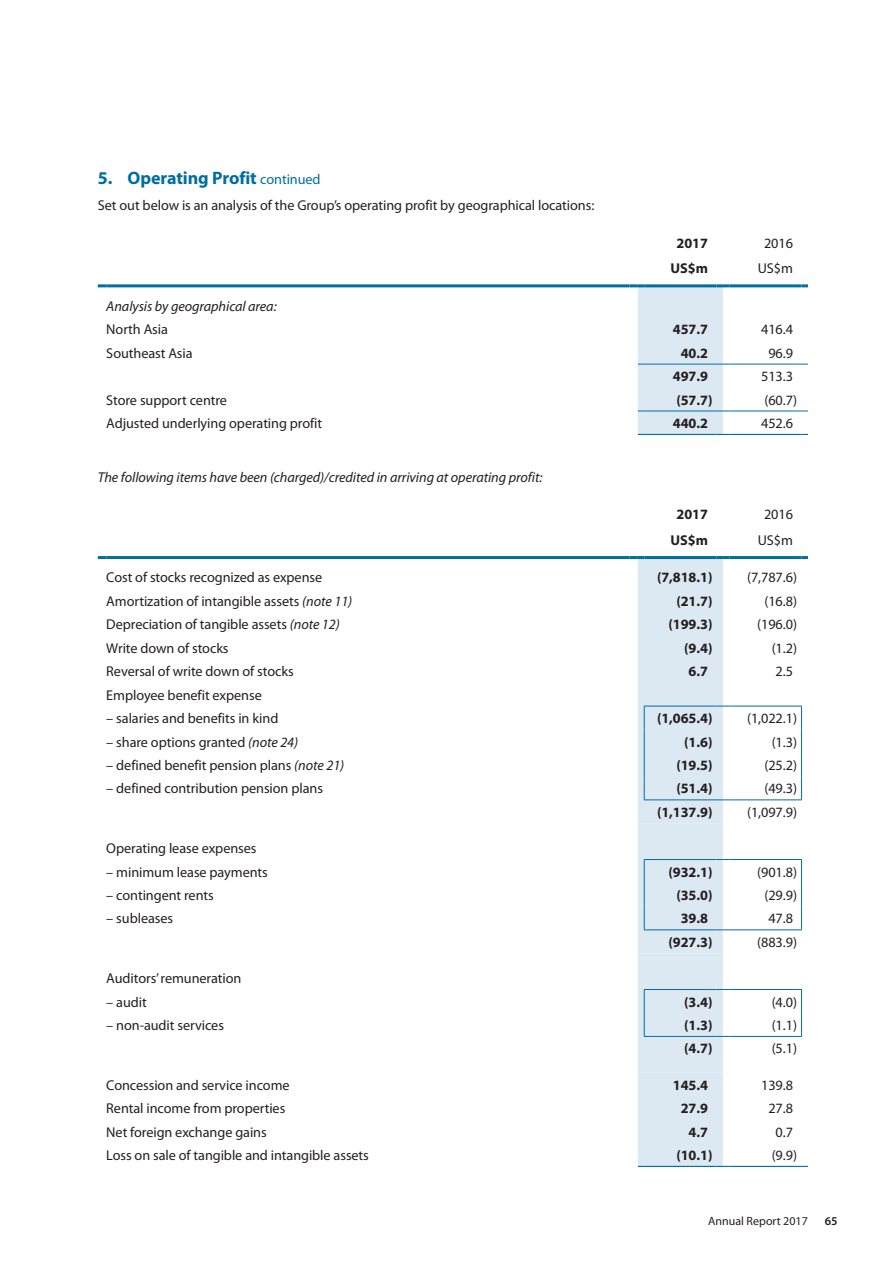
<style>
.page{position:relative;width:893px;height:1263px;background:#fff}
.page>*{position:absolute;margin:0;border:0;box-sizing:border-box;transform-origin:0 0}
.t1{font:700 18px "Myriad Pro";letter-spacing:-.005em;color:#006e9f}
.t2{font:14.25px "Myriad Pro";letter-spacing:-.005em;color:#231f20}
.t3{font:700 14.25px "Myriad Pro";letter-spacing:-.005em;color:#231f20}
.t4{font:italic 14.25px "Myriad Pro";letter-spacing:-.005em;color:#231f20}
.t5{font:12px "Myriad Pro";color:#231f20}
.t6{font:600 12px "Myriad Pro";color:#231f20}
.s1{font-weight:400;font-size:14.25px}
.s2{font-style:italic}
</style>
<div class="page">
<svg style="left:98px;top:284px;width:8px;height:3px"></svg>
<hr style="left:106px;top:284px;width:523px;height:3px;background:#006e9f">
<hr style="left:729px;top:284px;width:64px;height:3px;background:#006e9f">
<svg style="left:793px;top:284px;width:15px;height:3px"></svg>
<hr style="left:729px;top:434px;width:64px;height:1px;background:#006e9f">
<svg style="left:793px;top:434px;width:15px;height:1px"></svg>
<hr style="left:729px;top:411px;width:64px;height:1px;background:#006e9f">
<svg style="left:793px;top:411px;width:15px;height:1px"></svg>
<svg style="left:629px;top:284px;width:100px;height:151px;background:#d8e6f0"></svg>
<hr style="left:729px;top:364px;width:64px;height:1px;background:#006e9f">
<svg style="left:793px;top:364px;width:15px;height:1px"></svg>
<div style="left:638px;top:559px;width:85px;height:607px;background:#dce8f2"></div>
<hr style="left:644px;top:1166px;width:64px;height:1px;background:#006e9f">
<svg style="left:708px;top:1166px;width:21px;height:1px"></svg>
<hr style="left:729px;top:1166px;width:64px;height:1px;background:#006e9f">
<svg style="left:793px;top:1166px;width:15px;height:1px"></svg>
<svg style="left:98px;top:556px;width:8px;height:3px"></svg>
<hr style="left:106px;top:556px;width:523px;height:3px;background:#006e9f">
<svg style="left:629px;top:556px;width:15px;height:3px"></svg>
<hr style="left:644px;top:556px;width:64px;height:3px;background:#006e9f">
<svg style="left:708px;top:556px;width:21px;height:3px"></svg>
<hr style="left:729px;top:556px;width:64px;height:3px;background:#006e9f">
<svg style="left:793px;top:556px;width:15px;height:3px"></svg>
<hr style="left:644px;top:706px;width:64px;height:1px;background:#006e9f">
<svg style="left:708px;top:706px;width:21px;height:1px"></svg>
<hr style="left:729px;top:706px;width:64px;height:1px;background:#006e9f">
<svg style="left:644px;top:706px;width:1px;height:94px"></svg>
<hr style="left:644px;top:800px;width:64px;height:1px;background:#006e9f">
<svg style="left:708px;top:800px;width:21px;height:1px"></svg>
<hr style="left:729px;top:800px;width:64px;height:1px;background:#006e9f">
<svg style="left:793px;top:706px;width:9px;height:95px"></svg>
<hr style="left:729px;top:859px;width:64px;height:1px;background:#006e9f">
<hr style="left:729px;top:929px;width:64px;height:1px;background:#006e9f">
<svg style="left:793px;top:859px;width:9px;height:71px"></svg>
<hr style="left:729px;top:989px;width:64px;height:1px;background:#006e9f">
<svg style="left:638px;top:823px;width:91px;height:249px;background:#d9e7f1"></svg>
<hr style="left:729px;top:1036px;width:64px;height:1px;background:#006e9f">
<svg style="left:793px;top:989px;width:9px;height:48px"></svg>
<p class="t1" style="left:98px;top:166px;width:224px">5. Operating Profit <span class="s1">continued</span></p>
<p class="t2" style="left:98px;top:197px;width:498px">Set out below is an analysis of the Group’s operating profit by geographical locations:</p>
<p class="t3" style="left:677px;top:233px;width:33px">2017</p>
<p class="t2" style="left:764px;top:234px;width:31px">2016</p>
<p class="t3" style="left:671px;top:259px;width:39px">US$m</p>
<p class="t2" style="left:758px;top:260px;width:37px">US$m</p>
<p class="t4" style="left:106px;top:297px;width:172px">Analysis by geographical area:</p>
<p class="t2" style="left:106px;top:321px;width:63px">North Asia</p>
<p class="t3" style="left:673px;top:320px;width:37px">457.7</p>
<p class="t2" style="left:761px;top:321px;width:33px">416.4</p>
<p class="t2" style="left:106px;top:344px;width:88px">Southeast Asia</p>
<p class="t3" style="left:681px;top:344px;width:29px">40.2</p>
<p class="t2" style="left:768px;top:344px;width:26px">96.9</p>
<p class="t3" style="left:673px;top:367px;width:37px">497.9</p>
<p class="t2" style="left:761px;top:368px;width:33px">513.3</p>
<p class="t2" style="left:106px;top:391px;width:122px">Store support centre</p>
<p class="t3" style="left:676px;top:390px;width:38px">(57.7)</p>
<p class="t2" style="left:764px;top:391px;width:34px">(60.7)</p>
<p class="t2" style="left:106px;top:414px;width:217px">Adjusted underlying operating profit</p>
<p class="t3" style="left:673px;top:414px;width:37px">440.2</p>
<p class="t2" style="left:761px;top:414px;width:33px">452.6</p>
<p class="t4" style="left:98px;top:468px;width:446px">The following items have been (charged)/credited in arriving at operating profit:</p>
<p class="t3" style="left:677px;top:505px;width:33px">2017</p>
<p class="t2" style="left:764px;top:506px;width:31px">2016</p>
<p class="t3" style="left:671px;top:531px;width:39px">US$m</p>
<p class="t2" style="left:758px;top:531px;width:37px">US$m</p>
<p class="t2" style="left:106px;top:569px;width:217px">Cost of stocks recognized as expense</p>
<p class="t3" style="left:657px;top:568px;width:57px">(7,818.1)</p>
<p class="t2" style="left:747px;top:569px;width:52px">(7,787.6)</p>
<p class="t2" style="left:106px;top:592px;width:247px">Amortization of intangible assets <span class="s2">(note 11)</span></p>
<p class="t3" style="left:676px;top:592px;width:38px">(21.7)</p>
<p class="t2" style="left:764px;top:592px;width:34px">(16.8)</p>
<p class="t2" style="left:106px;top:616px;width:235px">Depreciation of tangible assets <span class="s2">(note 12)</span></p>
<p class="t3" style="left:668px;top:615px;width:45px">(199.3)</p>
<p class="t2" style="left:757px;top:616px;width:41px">(196.0)</p>
<p class="t2" style="left:106px;top:639px;width:124px">Write down of stocks</p>
<p class="t3" style="left:684px;top:639px;width:30px">(9.4)</p>
<p class="t2" style="left:772px;top:639px;width:27px">(1.2)</p>
<p class="t2" style="left:106px;top:663px;width:189px">Reversal of write down of stocks</p>
<p class="t3" style="left:689px;top:662px;width:21px">6.7</p>
<p class="t2" style="left:776px;top:663px;width:19px">2.5</p>
<p class="t2" style="left:106px;top:686px;width:157px">Employee benefit expense</p>
<p class="t2" style="left:106px;top:709px;width:174px">– salaries and benefits in kind</p>
<p class="t3" style="left:657px;top:709px;width:57px">(1,065.4)</p>
<p class="t2" style="left:747px;top:709px;width:52px">(1,022.1)</p>
<p class="t2" style="left:106px;top:733px;width:193px">– share options granted <span class="s2">(note 24)</span></p>
<p class="t3" style="left:684px;top:732px;width:30px">(1.6)</p>
<p class="t2" style="left:772px;top:733px;width:27px">(1.3)</p>
<p class="t2" style="left:106px;top:756px;width:240px">– defined benefit pension plans <span class="s2">(note 21)</span></p>
<p class="t3" style="left:676px;top:756px;width:38px">(19.5)</p>
<p class="t2" style="left:764px;top:756px;width:34px">(25.2)</p>
<p class="t2" style="left:106px;top:780px;width:218px">– defined contribution pension plans</p>
<p class="t3" style="left:676px;top:779px;width:38px">(51.4)</p>
<p class="t2" style="left:764px;top:780px;width:34px">(49.3)</p>
<p class="t3" style="left:657px;top:803px;width:57px">(1,137.9)</p>
<p class="t2" style="left:747px;top:803px;width:52px">(1,097.9)</p>
<p class="t2" style="left:106px;top:839px;width:152px">Operating lease expenses</p>
<p class="t2" style="left:106px;top:863px;width:163px">– minimum lease payments</p>
<p class="t3" style="left:668px;top:862px;width:45px">(932.1)</p>
<p class="t2" style="left:757px;top:863px;width:41px">(901.8)</p>
<p class="t2" style="left:106px;top:886px;width:109px">– contingent rents</p>
<p class="t3" style="left:676px;top:886px;width:38px">(35.0)</p>
<p class="t2" style="left:764px;top:886px;width:34px">(29.9)</p>
<p class="t2" style="left:106px;top:910px;width:68px">– subleases</p>
<p class="t3" style="left:681px;top:909px;width:29px">39.8</p>
<p class="t2" style="left:768px;top:910px;width:26px">47.8</p>
<p class="t3" style="left:668px;top:933px;width:45px">(927.3)</p>
<p class="t2" style="left:757px;top:933px;width:41px">(883.9)</p>
<p class="t2" style="left:106px;top:969px;width:137px">Auditors’ remuneration</p>
<p class="t2" style="left:106px;top:993px;width:42px">– audit</p>
<p class="t3" style="left:684px;top:992px;width:30px">(3.4)</p>
<p class="t2" style="left:772px;top:993px;width:27px">(4.0)</p>
<p class="t2" style="left:106px;top:1016px;width:119px">– non-audit services</p>
<p class="t3" style="left:684px;top:1016px;width:30px">(1.3)</p>
<p class="t2" style="left:772px;top:1016px;width:27px">(1.1)</p>
<p class="t3" style="left:684px;top:1039px;width:30px">(4.7)</p>
<p class="t2" style="left:772px;top:1040px;width:27px">(5.1)</p>
<p class="t2" style="left:106px;top:1076px;width:185px">Concession and service income</p>
<p class="t3" style="left:673px;top:1075px;width:37px">145.4</p>
<p class="t2" style="left:761px;top:1076px;width:33px">139.8</p>
<p class="t2" style="left:106px;top:1099px;width:181px">Rental income from properties</p>
<p class="t3" style="left:681px;top:1099px;width:29px">27.9</p>
<p class="t2" style="left:768px;top:1099px;width:26px">27.8</p>
<p class="t2" style="left:106px;top:1123px;width:162px">Net foreign exchange gains</p>
<p class="t3" style="left:689px;top:1122px;width:21px">4.7</p>
<p class="t2" style="left:776px;top:1123px;width:19px">0.7</p>
<p class="t2" style="left:106px;top:1146px;width:264px">Loss on sale of tangible and intangible assets</p>
<p class="t3" style="left:676px;top:1146px;width:38px">(10.1)</p>
<p class="t2" style="left:772px;top:1146px;width:27px">(9.9)</p>
<p class="t5" style="left:708px;top:1213px;width:101px">Annual Report 2017</p>
<p class="t6" style="left:825px;top:1213px;width:14px">65</p>
</div>
